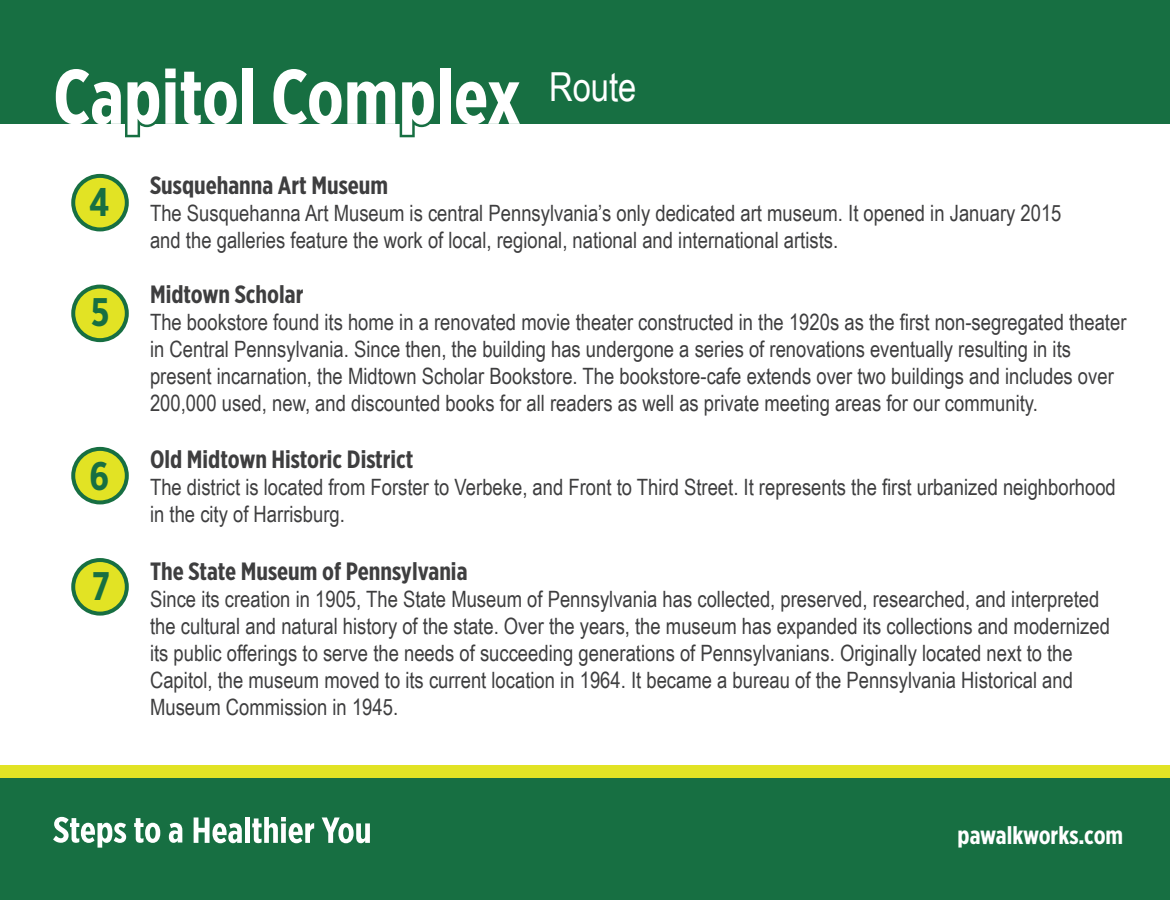
<style>
.page{position:relative;width:1170px;height:900px;background:#fff}
.page>*{position:absolute;margin:0;border:0;box-sizing:border-box;transform-origin:0 0}
.t1{font:700 77.5px "Gotham X Narrow";color:#fff}
.t2{font:40px "Arial Narrow";color:#fff}
.t3{font:700 39.75px "Gotham X Narrow";color:#176f42}
.t4{font:700 25px "Gotham X Narrow";color:#3e3e3f}
.t5{font:700 25px "Gotham X Narrow";color:#fff}
.t6{font:22.5px/27px "Arial Narrow";color:#3e3e3f}
</style>
<div class="page">
<div style="left:0;top:765px;width:1170px;height:135px;background:#e2e324"></div>
<div style="left:0;top:0;width:1170px;height:124px;background:#176f42"></div>
<div style="left:0;top:778px;width:1170px;height:122px;background:#176f42"></div>
<svg style="left:53px;top:817px;width:73px;height:31px"></svg>
<svg style="left:134px;top:818px;width:26px;height:25px"></svg>
<svg style="left:169px;top:823px;width:13px;height:20px"></svg>
<svg style="left:194px;top:817px;width:48px;height:26px"></svg>
<div style="left:245px;top:817px;width:5px;height:26px;background:#fff"></div>
<svg style="left:252px;top:817px;width:62px;height:26px"></svg>
<svg style="left:322px;top:817px;width:48px;height:26px"></svg>
<svg style="left:125px;top:124px;width:30px;height:14px"></svg>
<svg style="left:399px;top:124px;width:31px;height:14px"></svg>
<div style="left:73px;top:287px;width:54px;height:53px;background:#e2e324;border-radius:50%"></div>
<div style="left:71px;top:285px;width:58px;height:57px;border:4px solid #176f42;border-radius:50%"></div>
<div style="left:73px;top:449px;width:54px;height:53px;background:#e2e324;border-radius:50%"></div>
<div style="left:71px;top:447px;width:58px;height:57px;border:4px solid #176f42;border-radius:50%"></div>
<div style="left:73px;top:560px;width:54px;height:54px;background:#e2e324;border-radius:50%"></div>
<div style="left:71px;top:558px;width:58px;height:58px;border:4px solid #176f42;border-radius:50%"></div>
<div style="left:73px;top:176px;width:54px;height:53px;background:#e2e324;border-radius:50%"></div>
<div style="left:71px;top:174px;width:58px;height:57px;border:4px solid #176f42;border-radius:50%"></div>
<h1 class="t1" style="left:53px;top:49px;width:469px">Capitol Complex</h1>
<h2 class="t2" style="left:549px;top:58px;width:89px">Route</h2>
<h3 class="t3" style="left:89px;top:177px;width:22px">4</h3>
<h3 class="t3" style="left:91px;top:288px;width:20px">5</h3>
<h3 class="t3" style="left:89px;top:452px;width:21px">6</h3>
<h3 class="t3" style="left:92px;top:562px;width:19px">7</h3>
<p class="t4" style="left:150px;top:170px;width:240px">Susquehanna Art Museum</p>
<p class="t6" style="left:150px;top:199px;width:913px">The Susquehanna Art Museum is central Pennsylvania’s only dedicated art museum. It opened in January 2015 and the galleries feature the work of local, regional, national and international artists.</p>
<p class="t4" style="left:150px;top:279px;width:155px">Midtown Scholar</p>
<p class="t6" style="left:150px;top:308px;width:978px">The bookstore found its home in a renovated movie theater constructed in the 1920s as the first non-segregated theater in Central Pennsylvania. Since then, the building has undergone a series of renovations eventually resulting in its present incarnation, the Midtown Scholar Bookstore. The bookstore-cafe extends over two buildings and includes over 200,000 used, new, and discounted books for all readers as well as private meeting areas for our community.</p>
<p class="t4" style="left:150px;top:444px;width:265px">Old Midtown Historic District</p>
<p class="t6" style="left:150px;top:473px;width:967px">The district is located from Forster to Verbeke, and Front to Third Street. It represents the first urbanized neighborhood in the city of Harrisburg.</p>
<p class="t4" style="left:150px;top:556px;width:319px">The State Museum of Pennsylvania</p>
<p class="t6" style="left:150px;top:585px;width:961px">Since its creation in 1905, The State Museum of Pennsylvania has collected, preserved, researched, and interpreted the cultural and natural history of the state. Over the years, the museum has expanded its collections and modernized its public offerings to serve the needs of succeeding generations of Pennsylvanians. Originally located next to the Capitol, the museum moved to its current location in 1964. It became a bureau of the Pennsylvania Historical and Museum Commission in 1945.</p>
<p class="t5" style="left:958px;top:820px;width:167px">pawalkworks.com</p>
</div>
